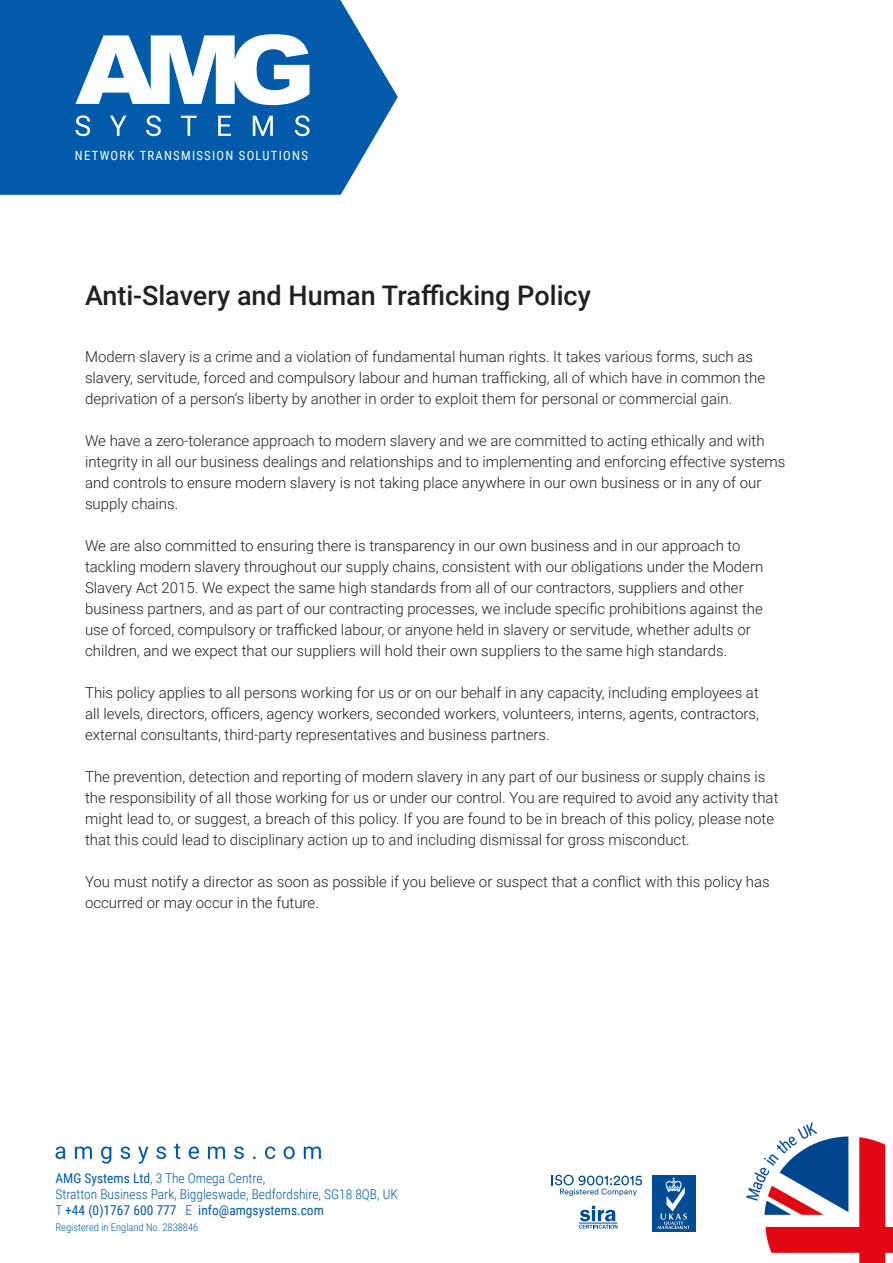
<style>
.page{position:relative;width:893px;height:1263px;background:#fff}
.page>*{position:absolute;margin:0;border:0;box-sizing:border-box;transform-origin:0 0}
.t1{font:500 27px "Roboto";color:#231f20}
.t2{font:300 15px/21px "Roboto";color:#231f20}
.t3{font:300 13.5px/16.2px "Roboto Condensed";color:#015aaa}
.t4{font:12.75px "Roboto Condensed";letter-spacing:.1em;color:#fff}
.t5{font:300 10.5px "Roboto Condensed";color:#015aaa}
.s1{font-weight:400}
</style>
<div class="page">
<svg style="left:55px;top:1144px;width:266px;height:20px"></svg>
<svg style="left:552px;top:1175px;width:90px;height:21px"></svg>
<svg style="left:579px;top:1206px;width:38px;height:22px"></svg>
<hr style="left:579px;top:1223px;width:38px;height:1px;background:#014d95">
<div style="left:652px;top:1175px;width:43px;height:56px;background:#014d95"></div>
<svg style="left:657px;top:1177px;width:33px;height:52px"></svg>
<svg style="left:0;top:0;width:398px;height:195px;background:#1969b2"></svg>
<svg style="left:75px;top:34px;width:234px;height:71px"></svg>
<svg style="left:75px;top:115px;width:15px;height:21px"></svg>
<svg style="left:110px;top:116px;width:16px;height:20px"></svg>
<svg style="left:146px;top:115px;width:15px;height:21px"></svg>
<svg style="left:181px;top:116px;width:16px;height:20px"></svg>
<svg style="left:218px;top:116px;width:13px;height:20px"></svg>
<svg style="left:253px;top:116px;width:20px;height:20px"></svg>
<svg style="left:295px;top:115px;width:14px;height:21px"></svg>
<img style="left:746px;top:1122px;width:147px;height:141px">
<p class="t4" style="left:75px;top:146px;width:235px">NETWORK TRANSMISSION SOLUTIONS</p>
<p class="t1" style="left:85px;top:277px;width:507px">Anti-Slavery and Human Trafficking Policy</p>
<p class="t2" style="left:85px;top:346px;width:681px">Modern slavery is a crime and a violation of fundamental human rights. It takes various forms, such as slavery, servitude, forced and compulsory labour and human trafficking, all of which have in common the deprivation of a person’s liberty by another in order to exploit them for personal or commercial gain.</p>
<p class="t2" style="left:85px;top:430px;width:702px">We have a zero-tolerance approach to modern slavery and we are committed to acting ethically and with integrity in all our business dealings and relationships and to implementing and enforcing effective systems and controls to ensure modern slavery is not taking place anywhere in our own business or in any of our supply chains.</p>
<p class="t2" style="left:85px;top:535px;width:657px">We are also committed to ensuring there is transparency in our own business and in our approach to</p>
<p class="t2" style="left:85px;top:556px;width:680px">tackling modern slavery throughout our supply chains, consistent with our obligations under the Modern</p>
<p class="t2" style="left:85px;top:577px;width:679px">Slavery Act 2015. We expect the same high standards from all of our contractors, suppliers and other business partners, and as part of our contracting processes, we include specific prohibitions against the use of forced, compulsory or trafficked labour, or anyone held in slavery or servitude, whether adults or children, and we expect that our suppliers will hold their own suppliers to the same high standards.</p>
<p class="t2" style="left:85px;top:682px;width:675px;text-align:justify">This policy applies to all persons working for us or on our behalf in any capacity, including employees at all levels, directors, officers, agency workers, seconded workers, volunteers, interns, agents, contractors, external consultants, third-party representatives and business partners.</p>
<p class="t2" style="left:85px;top:766px;width:695px">The prevention, detection and reporting of modern slavery in any part of our business or supply chains is the responsibility of all those working for us or under our control. You are required to avoid any activity that might lead to, or suggest, a breach of this policy. If you are found to be in breach of this policy, please note that this could lead to disciplinary action up to and including dismissal for gross misconduct.</p>
<p class="t2" style="left:85px;top:871px;width:686px">You must notify a director as soon as possible if you believe or suspect that a conflict with this policy has occurred or may occur in the future.</p>
<p class="t3" style="left:55px;top:1169px;width:344px"><span class="s1">AMG Systems Ltd</span>, 3 The Omega Centre,<br>Stratton Business Park, Biggleswade, Bedfordshire, SG18 8QB, UK<br>T <span class="s1">+44 (0)1767 600 777</span> E <span class="s1">info@amgsystems.com</span></p>
<p class="t5" style="left:55px;top:1220px;width:144px">Registered in England No. 2838846</p>
</div>
